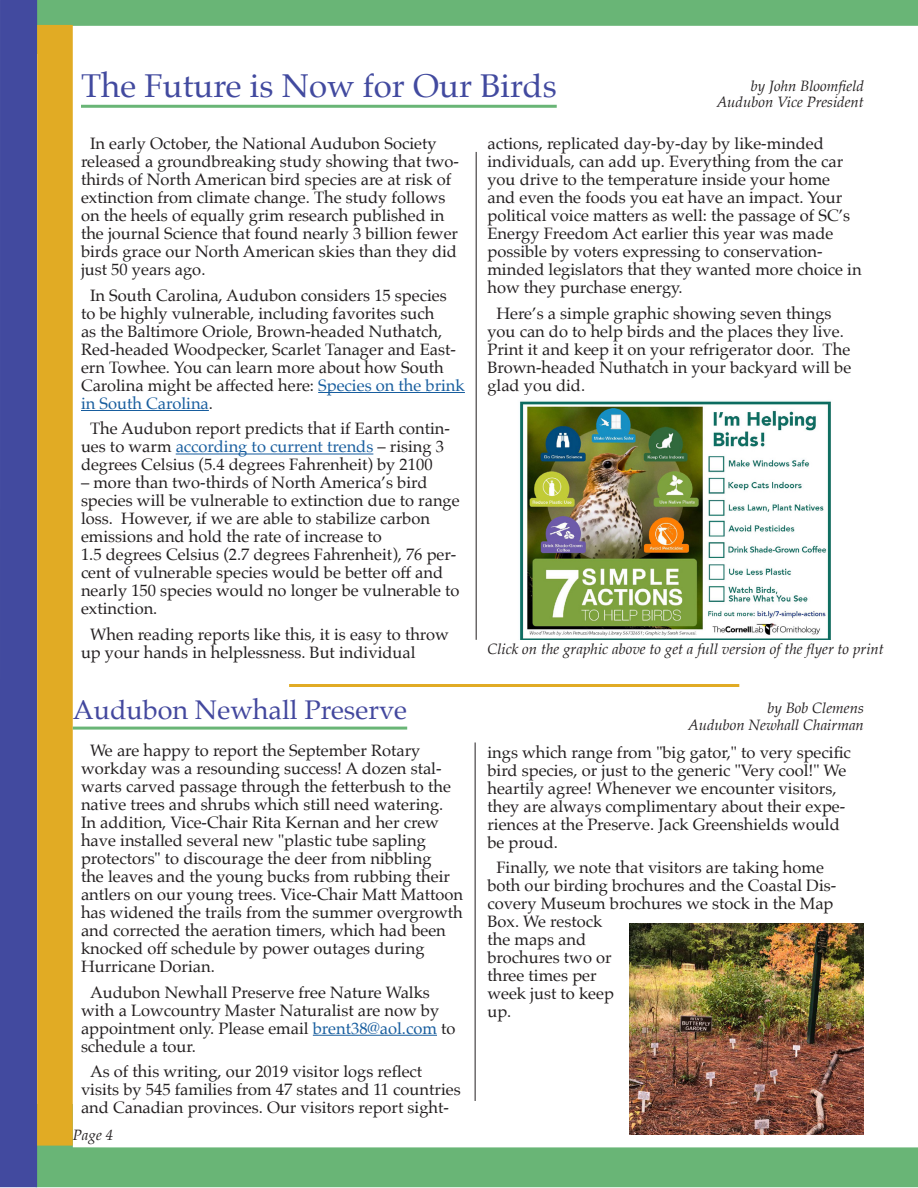
<style>
.page{position:relative;width:918px;height:1188px;background:#fff}
.page>*{position:absolute;margin:0;border:0;box-sizing:border-box;transform-origin:0 0}
.Headline{font:33px "Palatino";color:#424a9f}
.Headline-2{font:27px "Palatino";color:#43489e}
.Body{font:16.5px/18px "Palatino";color:#231f20}
.t1{font:italic 15px/16.5px "Palatino";color:#231f20;text-align:right}
.s1{color:#175d9e}
</style>
<div class="page">
<div style="left:37px;top:1146px;width:881px;height:41px;background:#69b576"></div>
<div style="left:37px;top:0;width:881px;height:26px;background:#69b576"></div>
<div style="left:0;top:0;width:37px;height:1187px;background:#424a9f"></div>
<div style="left:37px;top:25px;width:36px;height:1121px;background:#e1ab24"></div>
<hr style="left:318px;top:392px;width:147px;height:1px;background:#175d9e">
<hr style="left:81px;top:410px;width:128px;height:1px;background:#175d9e">
<hr style="left:176px;top:454px;width:197px;height:1px;background:#175d9e">
<hr style="left:81px;top:105px;width:476px;height:3px;background:#69b576">
<hr style="left:289px;top:684px;width:450px;height:3px;background:#e1ab24">
<hr style="left:73px;top:727px;width:334px;height:3px;background:#69b576">
<hr style="left:313px;top:1035px;width:124px;height:1px;background:#175d9e">
<img style="left:629px;top:923px;width:235px;height:212px">
<hr style="left:476px;top:152px;width:1px;height:488px;background:#231f20">
<hr style="left:475px;top:742px;width:1px;height:359px;background:#231f20">
<img style="left:519px;top:401px;width:312px;height:239px">
<p class="Headline" style="left:81px;top:59px;width:477px">The Future is Now for Our Birds</p>
<p class="t1" style="left:751px;top:77px;width:115px">by John Bloomfield</p>
<p class="t1" style="left:716px;top:94px;width:149px">Audubon Vice President</p>
<p class="Body" style="left:487px;top:135px;width:376px">actions, replicated day-by-day by like-minded individuals, can add up. Everything from the car you drive to the temperature inside your home and even the foods you eat have an impact. Your political voice matters as well: the passage of SC’s Energy Freedom Act earlier this year was made possible by voters expressing to conservation&shy;minded legislators that they wanted more choice in how they purchase energy.</p>
<p class="Body" style="left:487px;top:304px;width:365px;text-indent:9px">Here’s a simple graphic showing seven things you can do to help birds and the places they live.<br>Print it and keep it on your refrigerator door. The Brown-headed Nuthatch in your backyard will be glad you did.</p>
<p class="Body" style="left:81px;top:135px;width:380px;text-indent:9px">In early October, the National Audubon Society released a groundbreaking study showing that two&shy;thirds of North American bird species are at risk of extinction from climate change. The study follows on the heels of equally grim research published in the journal Science that found nearly 3 billion fewer birds grace our North American skies than they did just 50 years ago.</p>
<p class="Body" style="left:81px;top:286px;width:385px;text-indent:9px">In South Carolina, Audubon considers 15 species to be highly vulnerable, including favorites such<br>as the Baltimore Oriole, Brown-headed Nuthatch, Red-headed Woodpecker, Scarlet Tanager and East&shy;ern Towhee. You can learn more about how South Carolina might be affected here: <span class="s1">Species on the brink in South Carolina</span>.</p>
<p class="Body" style="left:81px;top:420px;width:370px;text-indent:9px">The Audubon report predicts that if Earth contin&shy;ues to warm <span class="s1">according to current trends</span> – rising 3 degrees Celsius (5.4 degrees Fahrenheit) by 2100</p>
<p class="Body" style="left:81px;top:474px;width:380px">– more than two-thirds of North America’s bird species will be vulnerable to extinction due to range loss. However, if we are able to stabilize carbon emissions and hold the rate of increase to<br>1.5 degrees Celsius (2.7 degrees Fahrenheit), 76 per&shy;cent of vulnerable species would be better off and nearly 150 species would no longer be vulnerable to extinction.</p>
<p class="Body" style="left:81px;top:625px;width:369px;text-indent:9px">When reading reports like this, it is easy to throw up your hands in helplessness. But individual</p>
<p class="t1" style="left:487px;top:640px;width:398px">Click on the graphic above to get a full version of the flyer to print</p>
<p class="Headline-2" style="left:73px;top:687px;width:336px">Audubon Newhall Preserve</p>
<p class="t1" style="left:688px;top:700px;width:178px">by Bob Clemens<br>Audubon Newhall Chairman</p>
<p class="Body" style="left:81px;top:741px;width:384px;text-indent:9px">We are happy to report the September Rotary workday was a resounding success! A dozen stal&shy;warts carved passage through the fetterbush to the native trees and shrubs which still need watering.<br>In addition, Vice-Chair Rita Kernan and her crew have installed several new "plastic tube sapling protectors" to discourage the deer from nibbling<br>the leaves and the young bucks from rubbing their antlers on our young trees. Vice-Chair Matt Mattoon has widened the trails from the summer overgrowth and corrected the aeration timers, which had been knocked off schedule by power outages during Hurricane Dorian.</p>
<p class="Body" style="left:81px;top:983px;width:376px;text-indent:9px">Audubon Newhall Preserve free Nature Walks with a Lowcountry Master Naturalist are now by appointment only. Please email <span class="s1">brent38@aol.com</span> to schedule a tour.</p>
<p class="Body" style="left:81px;top:1062px;width:381px;text-indent:9px">As of this writing, our 2019 visitor logs reflect visits by 545 families from 47 states and 11 countries and Canadian provinces. Our visitors report sight-</p>
<p class="Body" style="left:487px;top:743px;width:365px">ings which range from "big gator," to very specific bird species, or just to the generic "Very cool!" We heartily agree! Whenever we encounter visitors, they are always complimentary about their expe&shy;riences at the Preserve. Jack Greenshields would be proud.</p>
<p class="Body" style="left:487px;top:859px;width:350px;text-indent:9px">Finally, we note that visitors are taking home both our birding brochures and the Coastal Dis&shy;covery Museum brochures we stock in the Map<br>Box. We restock<br>the maps and<br>brochures two or<br>three times per<br>week just to keep<br>up.</p>
<p class="t1" style="left:73px;top:1127px;width:42px">Page 4</p>
</div>
